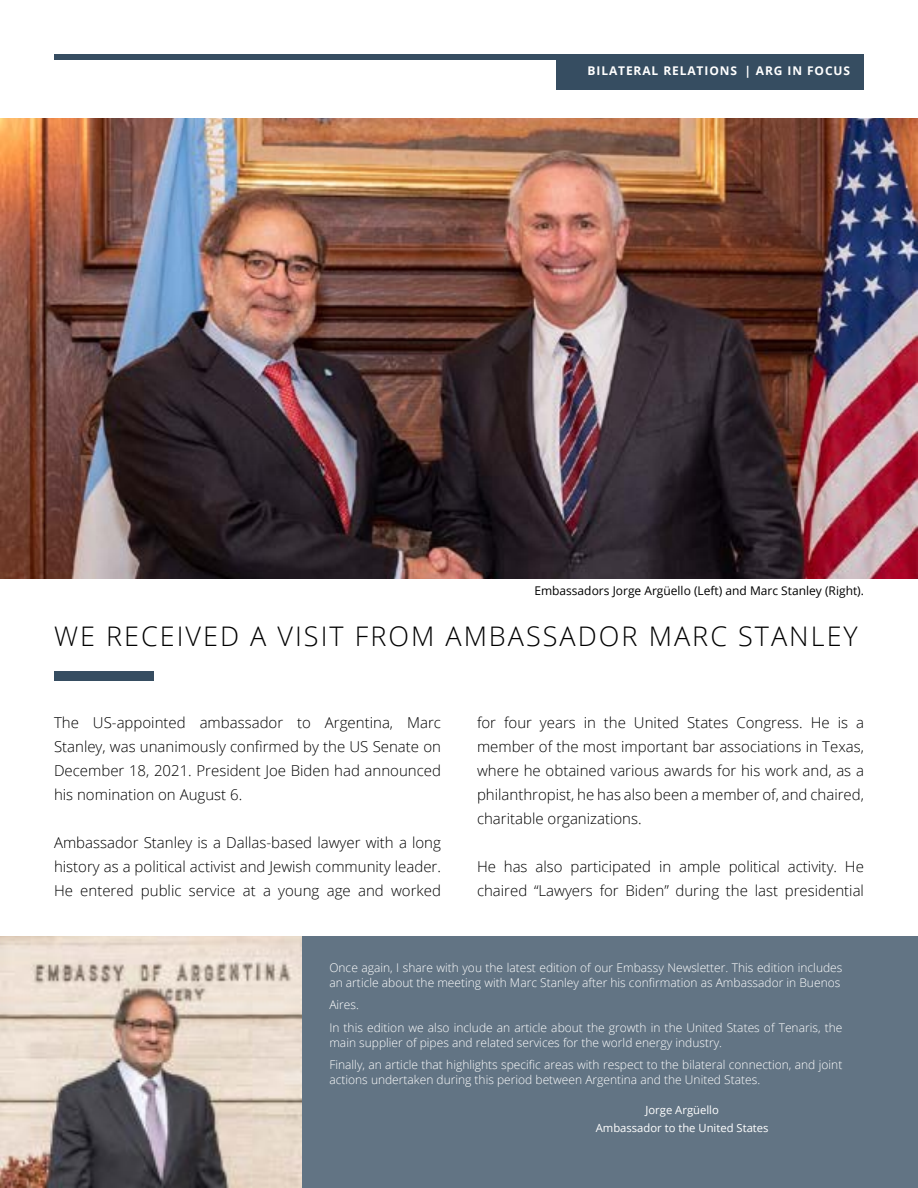
<style>
.page{position:relative;width:918px;height:1188px;background:#fff}
.page>*{position:absolute;margin:0;border:0;box-sizing:border-box;transform-origin:0 0}
.t1{font:300 27px "Open Sans";letter-spacing:.075em;color:#000}
.t2{font:300 15px/24px "Open Sans";color:#000;text-align:justify}
.t3{font:300 12px/22.5px "Open Sans";color:#fff}
.t4{font:12px "Open Sans";color:#000}
.t5{font:700 12px "Open Sans";letter-spacing:.075em;color:#fff}
.t6{font:11.25px/18px "Open Sans";color:#fff;text-align:center}
</style>
<div class="page">
<div style="left:54px;top:54px;width:810px;height:5px;background:#364d61"></div>
<div style="left:556px;top:54px;width:308px;height:36px;background:#364d61"></div>
<img style="left:0;top:118px;width:918px;height:461px">
<div style="left:54px;top:671px;width:100px;height:9px;background:#364d61"></div>
<div style="left:54px;top:936px;width:864px;height:252px;background:#627484"></div>
<img style="left:0;top:936px;width:302px;height:252px">
<p class="t5" style="left:587px;top:62px;width:126px">BI LATERAL RELATIONS</p>
<p class="t5" style="left:744px;top:62px;width:107px">| ARG IN FOCUS</p>
<p class="t4" style="left:534px;top:582px;width:331px">Embassadors Jorge Argüello (Left) and Marc Stanley (Right).</p>
<h1 class="t1" style="left:54px;top:618px;width:805px">WE RECEIVED A VISIT FROM AMBASSADOR MARC STANLEY</h1>
<p class="t2" style="left:54px;top:710px;width:389px">The US-appointed ambassador to Argentina, Marc Stanley, was unanimously confirmed by the US Senate on December 18, 2021. President Joe Biden had announced his nomination on August 6.</p>
<p class="t2" style="left:54px;top:830px;width:389px">Ambassador Stanley is a Dallas-based lawyer with a long history as a political activist and Jewish community leader.<br>He entered public service at a young age and worked</p>
<p class="t2" style="left:477px;top:710px;width:389px">for four years in the United States Congress. He is a member of the most important bar associations in Texas, where he obtained various awards for his work and, as a philanthropist, he has also been a member of, and chaired, charitable organizations.</p>
<p class="t2" style="left:477px;top:854px;width:389px">He has also participated in ample political activity. He chaired “Lawyers for Biden” during the last presidential</p>
<p class="t3" style="left:329px;top:960px;width:515px;line-height:15px">Once again, I share with you the latest edition of our Embassy Newsletter. This edition includes an article about the meeting with Marc Stanley after his confirmation as Ambassador in Buenos</p>
<p class="t3" style="left:329px;top:993px;width:515px">Aires.<br>In this edition we also include an article about the growth in the United States of Tenaris, the</p>
<p class="t3" style="left:329px;top:1031px;width:515px">main supplier of pipes and related services for the world energy industry.<br>Finally, an article that highlights specific areas with respect to the bilateral connection, and joint</p>
<p class="t3" style="left:329px;top:1068px;width:432px">actions undertaken during this period between Argentina and the United States.</p>
<p class="t6" style="left:596px;top:1101px;width:174px">Jorge Argüello<br>Ambassador to the United States</p>
</div>
